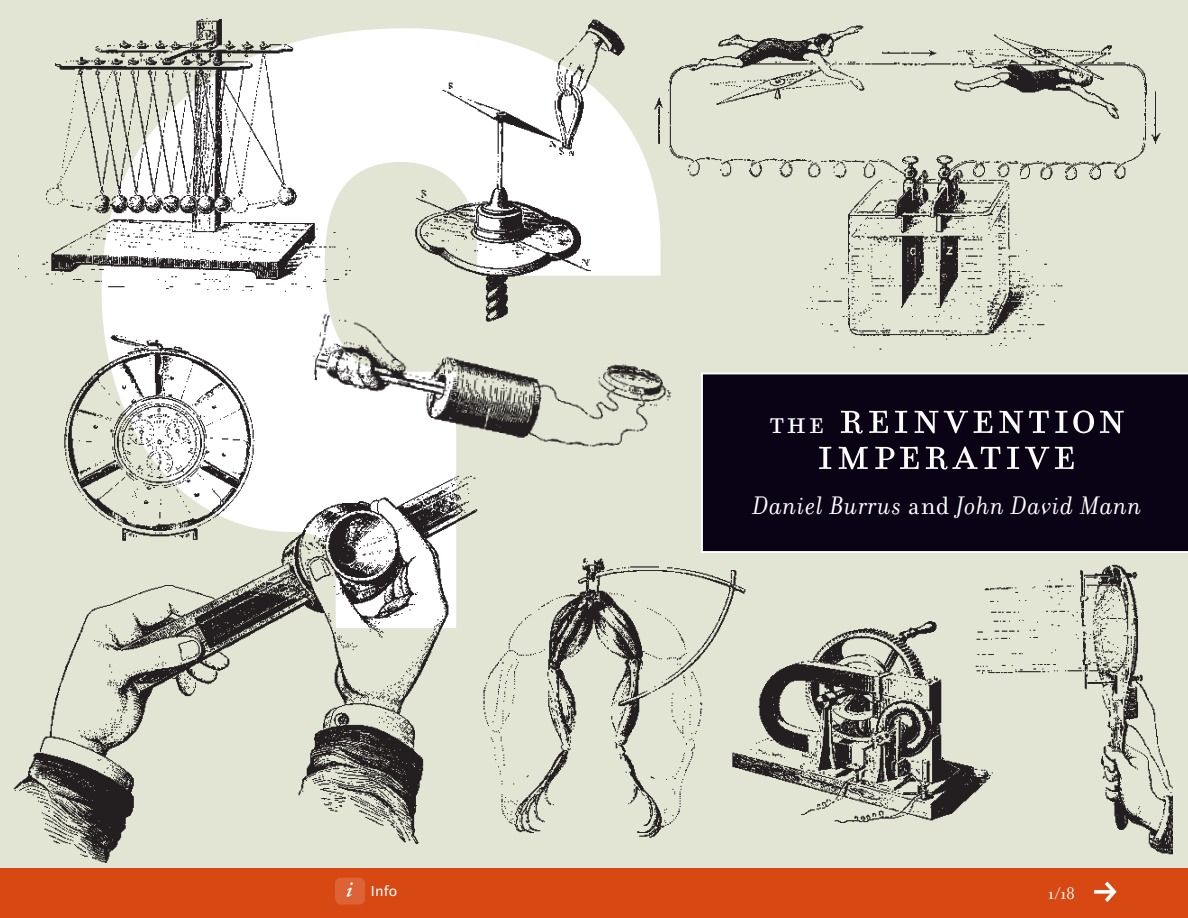
<style>
.page{position:relative;width:1188px;height:918px;background:#e2e5d4}
.page>*{position:absolute;margin:0;border:0;box-sizing:border-box;transform-origin:0 0}
.t1{font:54px "Filosofia OT";letter-spacing:.055em;color:#fff}
.t2{font:italic 27.3px "Filosofia OT";letter-spacing:.025em;color:#fff}
.t3{font:18px "Filosofia OT";color:#fff}
.t4{font:15px "Lucida Sans EFOP";color:#fff}
.s1{font-size:36px}
.s2{font-style:normal;font-size:27px}
</style>
<div class="page">
<svg style="left:102px;top:28px;width:549px;height:438px;fill:#fff"></svg>
<img style="left:747px;top:621px;width:217px;height:202px">
<img style="left:13px;top:466px;width:465px;height:397px">
<img style="left:410px;top:19px;width:218px;height:279px">
<img style="left:651px;top:25px;width:510px;height:325px">
<img style="left:483px;top:558px;width:264px;height:280px">
<img style="left:293px;top:298px;width:398px;height:169px">
<img style="left:60px;top:330px;width:198px;height:217px">
<img style="left:964px;top:564px;width:209px;height:291px">
<img style="left:18px;top:18px;width:339px;height:279px">
<div style="left:1px;top:868px;width:1187px;height:50px;background:#d74812"></div>
<div style="left:335px;top:878px;width:30px;height:27px;background:#dd6336;border-radius:6px"></div>
<svg style="left:347px;top:882px;width:6px;height:15px"></svg>
<svg style="left:1094px;top:882px;width:23px;height:20px"></svg>
<div style="left:701px;top:373px;width:487px;height:180px;background:#0a0215"></div>
<h1 class="t1" style="left:770px;top:386px;width:357px"><span class="s1">the</span> reinvention</h1>
<h1 class="t1" style="left:817px;top:422px;width:261px">imperative</h1>
<p class="t2" style="left:752px;top:490px;width:391px">Daniel Burrus <span class="s2">and</span> John David Mann</p>
<p class="t4" style="left:371px;top:883px;width:28px">Info</p>
<p class="t3" style="left:1048px;top:883px;width:29px">1/18</p>
</div>
